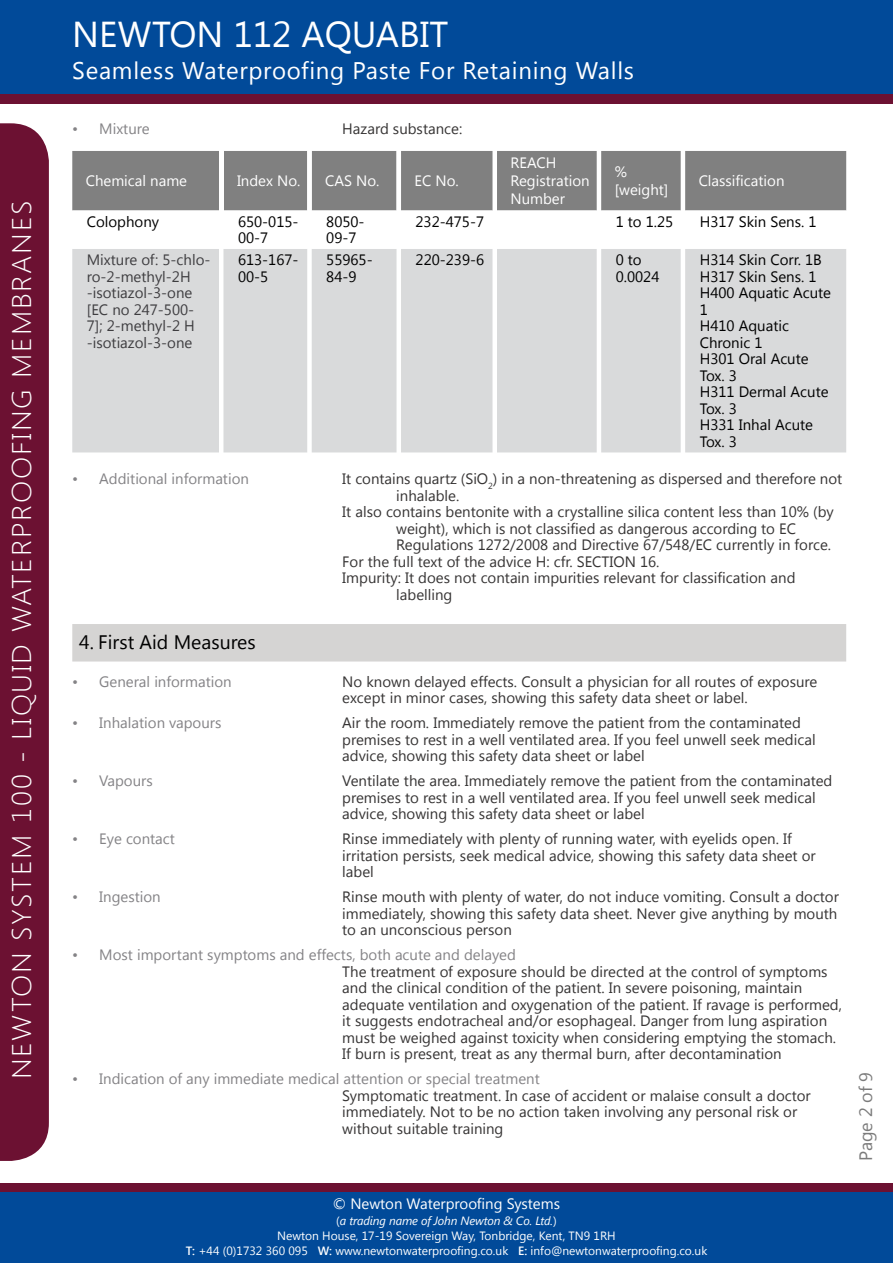
<style>
.page{position:relative;width:893px;height:1263px;background:#fff}
.page>*{position:absolute;margin:0;border:0;box-sizing:border-box;transform-origin:0 0}
.t1{font:36px "Segoe UI";color:#fff}
.t2{font:300 27px "Segoe UI";letter-spacing:.06em;color:#fff;scale:1.08 1}
.t3{font:24px "Segoe UI";letter-spacing:.03em;color:#fff}
.t4{font:19.5px "Segoe UI";color:#000}
.t5{font:18px "Segoe UI";letter-spacing:-.01em;color:#7b7b7b}
.t6{font:15px/16.5px "Segoe UI";color:#363434}
.t7{font:15px/16.5px "Segoe UI";color:#000}
.t8{font:15px "Segoe UI";color:#848386}
.t9{font:15px/18px "Segoe UI";color:#fff}
.t10{font:15px/16.5px "Segoe UI";color:#3e3d40}
.t11{font:12px/15.6px "Segoe UI";color:#fff;text-align:center}
.s1{font-style:italic}
.s2{font-weight:600}
</style>
<div class="page">
<div style="left:0;top:0;width:893px;height:94px;background:#014a99"></div>
<div style="left:0;top:94px;width:893px;height:9px;background:#6c1132"></div>
<div style="left:0;top:1191px;width:893px;height:72px;background:#014a99"></div>
<div style="left:1px;top:1183px;width:892px;height:8px;background:#6c1132"></div>
<div style="left:0;top:123px;width:49px;height:1038px;background:#6c1132"></div>
<div style="left:72px;top:624px;width:774px;height:37px;background:#d5d4d3"></div>
<div style="left:72px;top:151px;width:774px;height:60px;background:#808080"></div>
<div style="left:72px;top:249px;width:774px;height:203px;background:#d9dadb"></div>
<h2 class="t2" style="left:3px;top:1079px;width:815px;rotate:-90deg">NEWTON SYSTEM 100 - LIQUID WATERPROOFING MEMBRANES</h2>
<h1 class="t1" style="left:72px;top:9px;width:377px">NEWTON 112 AQUABIT</h1>
<h3 class="t3" style="left:72px;top:54px;width:563px">Seamless Waterproofing Paste For Retaining Walls</h3>
<p class="t8" style="left:72px;top:118px;width:79px">• Mixture</p>
<p class="t6" style="left:342px;top:120px;width:121px">Hazard substance:</p>
<p class="t9" style="left:86px;top:171px;width:103px">Chemical name</p>
<p class="t9" style="left:237px;top:171px;width:65px">Index No.</p>
<p class="t9" style="left:325px;top:171px;width:56px">CAS No.</p>
<p class="t9" style="left:415px;top:171px;width:46px">EC No.</p>
<p class="t9" style="left:510px;top:153px;width:81px">REACH<br>Registration<br>Number</p>
<p class="t9" style="left:615px;top:162px;width:55px">% [weight]</p>
<p class="t9" style="left:699px;top:171px;width:87px">Classification</p>
<p class="t7" style="left:87px;top:213px;width:74px">Colophony</p>
<p class="t7" style="left:238px;top:213px;width:62px">650-015-<br>00-7</p>
<p class="t7" style="left:326px;top:213px;width:40px">8050-<br>09-7</p>
<p class="t7" style="left:416px;top:213px;width:70px">232-475-7</p>
<p class="t7" style="left:616px;top:213px;width:59px">1 to 1.25</p>
<p class="t7" style="left:700px;top:213px;width:118px">H317 Skin Sens. 1</p>
<p class="t10" style="left:87px;top:251px;width:125px">Mixture of: 5-chlo&shy;ro-2-methyl-2H -isotiazol-3-one [EC no 247-500-<br>7]; 2-methyl-2 H -isotiazol-3-one</p>
<p class="t7" style="left:238px;top:251px;width:62px">613-167-<br>00-5</p>
<p class="t7" style="left:326px;top:251px;width:48px">55965-<br>84-9</p>
<p class="t7" style="left:416px;top:251px;width:70px">220-239-6</p>
<p class="t7" style="left:616px;top:251px;width:45px">0 to<br>0.0024</p>
<p class="t7" style="left:700px;top:251px;width:133px">H314 Skin Corr. 1B<br>H317 Skin Sens. 1<br>H400 Aquatic Acute<br>1<br>H410 Aquatic<br>Chronic 1<br>H301 Oral Acute<br>Tox. 3<br>H311 Dermal Acute<br>Tox. 3<br>H331 Inhal Acute<br>Tox. 3</p>
<p class="t8" style="left:72px;top:469px;width:178px">• Additional information</p>
<p class="t6" style="left:342px;top:470px;width:501px">It contains quartz (SiO<sub>2</sub>) in a non-threatening as dispersed and therefore not</p>
<p class="t6" style="left:396px;top:487px;width:65px">inhalable.</p>
<p class="t6" style="left:342px;top:503px;width:493px">It also contains bentonite with a crystalline silica content less than 10% (by</p>
<p class="t6" style="left:396px;top:520px;width:401px">weight), which is not classified as dangerous according to EC</p>
<p class="t6" style="left:396px;top:536px;width:436px">Regulations 1272/2008 and Directive 67/548/EC currently in force.</p>
<p class="t6" style="left:342px;top:553px;width:319px">For the full text of the advice H: cfr. SECTION 16.</p>
<p class="t6" style="left:342px;top:569px;width:455px">Impurity: It does not contain impurities relevant for classification and</p>
<p class="t6" style="left:396px;top:586px;width:58px">labelling</p>
<h3 class="t4" style="left:79px;top:628px;width:178px">4. First Aid Measures</h3>
<p class="t8" style="left:72px;top:671px;width:161px">• General information</p>
<p class="t6" style="left:342px;top:672px;width:477px">No known delayed effects. Consult a physician for all routes of exposure except in minor cases, showing this safety data sheet or label.</p>
<p class="t8" style="left:72px;top:712px;width:151px">• Inhalation vapours</p>
<p class="t6" style="left:342px;top:714px;width:475px">Air the room. Immediately remove the patient from the contaminated premises to rest in a well ventilated area. If you feel unwell seek medical advice, showing this safety data sheet or label</p>
<p class="t8" style="left:72px;top:770px;width:82px">• Vapours</p>
<p class="t6" style="left:342px;top:772px;width:492px">Ventilate the area. Immediately remove the patient from the contaminated premises to rest in a well ventilated area. If you feel unwell seek medical advice, showing this safety data sheet or label</p>
<p class="t8" style="left:72px;top:828px;width:104px">• Eye contact</p>
<p class="t6" style="left:342px;top:830px;width:475px">Rinse immediately with plenty of running water, with eyelids open. If irritation persists, seek medical advice, showing this safety data sheet or label</p>
<p class="t8" style="left:72px;top:886px;width:90px">• Ingestion</p>
<p class="t6" style="left:342px;top:888px;width:498px;text-align:justify">Rinse mouth with plenty of water, do not induce vomiting. Consult a doctor immediately, showing this safety data sheet. Never give anything by mouth to an unconscious person</p>
<p class="t8" style="left:72px;top:944px;width:445px">• Most important symptoms and effects, both acute and delayed</p>
<p class="t6" style="left:342px;top:962px;width:501px">The treatment of exposure should be directed at the control of symptoms and the clinical condition of the patient. In severe poisoning, maintain adequate ventilation and oxygenation of the patient. If ravage is performed, it suggests endotracheal and/or esophageal. Danger from lung aspiration must be weighed against toxicity when considering emptying the stomach.<br>If burn is present, treat as any thermal burn, after decontamination</p>
<p class="t8" style="left:72px;top:1068px;width:469px">• Indication of any immediate medical attention or special treatment</p>
<p class="t6" style="left:342px;top:1086px;width:470px">Symptomatic treatment. In case of accident or malaise consult a doctor immediately. Not to be no action taken involving any personal risk or without suitable training</p>
<p class="t9" style="left:333px;top:1194px;width:229px">© Newton Waterproofing Systems</p>
<p class="t11" style="left:277px;top:1212px;width:340px">(<span class="s1">a trading name of John Newton &amp; Co. Ltd.</span>)<br>Newton House, 17-19 Sovereign Way, Tonbridge, Kent, TN9 1RH</p>
<p class="t11" style="left:186px;top:1242px;width:523px"><span class="s2">T:</span> +44 (0)1732 360 095 <span class="s2">W:</span> www.newtonwaterproofing.co.uk <span class="s2">E:</span> info@newtonwaterproofing.co.uk</p>
<p class="t5" style="left:853px;top:1161px;width:90px;rotate:-90deg">Page 2 of 9</p>
</div>
